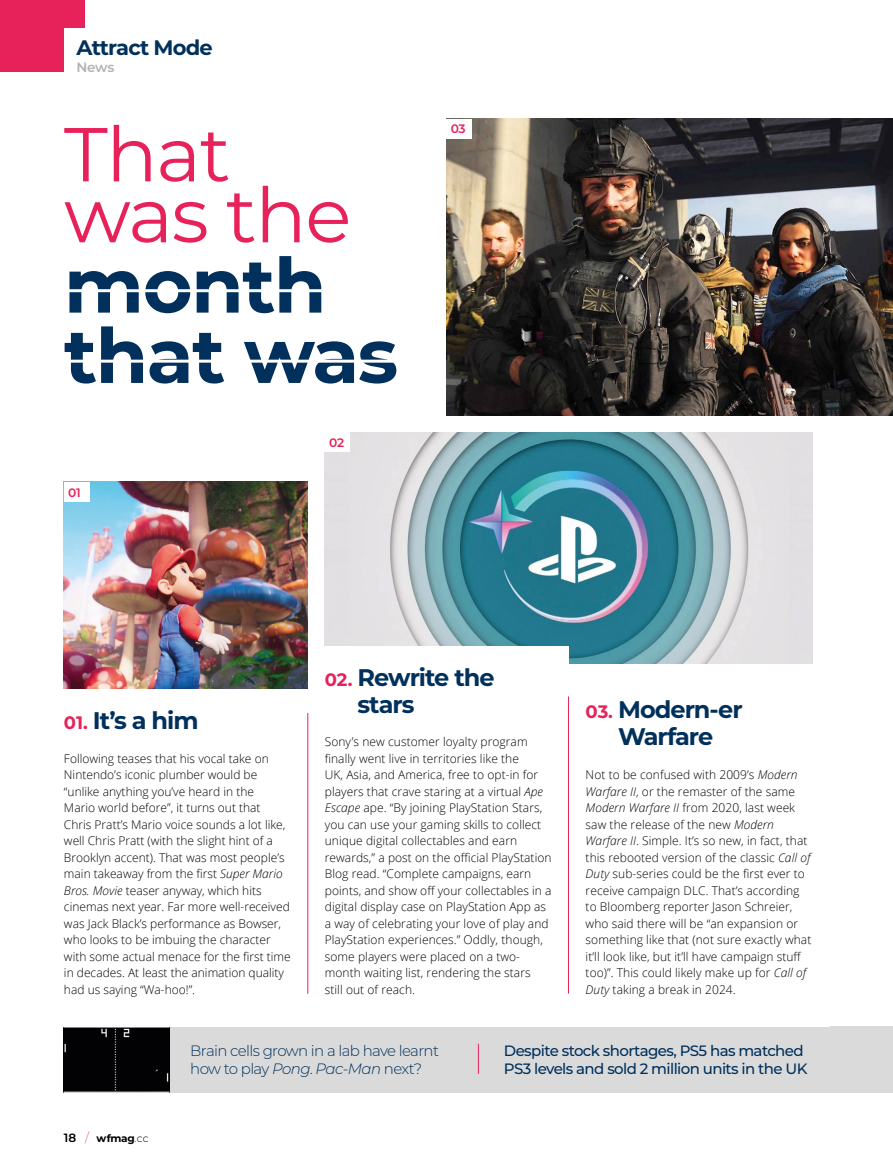
<style>
.page{position:relative;width:893px;height:1174px;background:#fff}
.page>*{position:absolute;margin:0;border:0;box-sizing:border-box;transform-origin:0 0}
.t1{font:700 76.2px/70.3px "Montserrat";letter-spacing:-.02em;color:#00305b}
.t2{font:76.2px/60.9px "Montserrat";letter-spacing:-.02em;color:#e7215a}
.t3{font:700 24px/27px "Montserrat";letter-spacing:-.04em;color:#00305b}
.t4{font:700 21px "Montserrat";letter-spacing:-.04em;color:#00305b}
.t5{font:500 15px/18.5px "Montserrat";letter-spacing:-.04em;color:#00305b}
.t6{font:300 15px/18.5px "Montserrat";letter-spacing:-.04em;color:#00305b}
.t7{font:600 13.5px "Montserrat";color:#b3b2b2}
.t8{font:600 12.3px "Montserrat";color:#e7215a}
.t9{font:300 12px/16.5px "Open Sans";letter-spacing:.005em;color:#000}
.t10{font:700 10.5px "Montserrat";letter-spacing:-.02em;color:#000}
.s1{font-size:18px;color:#e7215a}
.s2{font-style:italic}
.s3{font-weight:600;font-size:12px}
.s4{font-weight:200;font-size:12.9px;color:#e51842}
.s5{font-weight:300}
</style>
<div class="page">
<div style="left:0;top:0;width:85px;height:72px;background:#e7215a"></div>
<div style="left:64px;top:29px;width:87px;height:57px;background:#fff"></div>
<img style="left:64px;top:482px;width:243px;height:207px">
<img style="left:325px;top:432px;width:487px;height:231px">
<div style="left:64px;top:1026px;width:829px;height:66px;background:#dadada"></div>
<hr style="left:478px;top:1043px;width:1px;height:31px;background:#e7215a">
<div style="left:64px;top:482px;width:25px;height:20px;background:#fff"></div>
<div style="left:325px;top:432px;width:25px;height:20px;background:#fff"></div>
<img style="left:64px;top:1026px;width:106px;height:66px">
<div style="left:308px;top:646px;width:261px;height:380px;background:#fff"></div>
<hr style="left:307px;top:713px;width:1px;height:280px;background:#e7215a">
<hr style="left:568px;top:696px;width:1px;height:297px;background:#e7215a">
<img style="left:446px;top:119px;width:447px;height:297px">
<div style="left:446px;top:119px;width:26px;height:20px;background:#fff"></div>
<h3 class="t4" style="left:77px;top:33px;width:137px">Attract Mode</h3>
<p class="t7" style="left:77px;top:58px;width:39px">News</p>
<h1 class="t2" style="left:64px;top:121px;width:289px">That was the</h1>
<h1 class="t1" style="left:64px;top:246px;width:336px">month that was</h1>
<p class="t8" style="left:68px;top:483px;width:14px">01</p>
<p class="t8" style="left:329px;top:434px;width:17px">02</p>
<p class="t8" style="left:451px;top:120px;width:17px">03</p>
<h2 class="t3" style="left:64px;top:705px;width:136px"><span class="s1">01.</span> It’s a him</h2>
<p class="t9" style="left:64px;top:749px;width:228px">Following teases that his vocal take on Nintendo’s iconic plumber would be “unlike anything you’ve heard in the<br>Mario world before”, it turns out that Chris Pratt’s Mario voice sounds a lot like, well Chris Pratt (with the slight hint of a Brooklyn accent). That was most people’s main takeaway from the first <span class="s2">Super Mario Bros. Movie</span> teaser anyway, which hits cinemas next year. Far more well-received was Jack Black’s performance as Bowser, who looks to be imbuing the character with some actual menace for the first time in decades. At least the animation quality had us saying “Wa-hoo!”.</p>
<h2 class="t3" style="left:358px;top:662px;width:139px;text-indent:-33px"><span class="s1">02.</span> Rewrite the stars</h2>
<p class="t9" style="left:325px;top:733px;width:228px">Sony’s new customer loyalty program finally went live in territories like the<br>UK, Asia, and America, free to opt-in for players that crave staring at a virtual <span class="s2">Ape Escape</span> ape. “By joining PlayStation Stars, you can use your gaming skills to collect unique digital collectables and earn rewards,” a post on the official PlayStation Blog read. “Complete campaigns, earn points, and show off your collectables in a digital display case on PlayStation App as a way of celebrating your love of play and PlayStation experiences.” Oddly, though, some players were placed on a two&shy;month waiting list, rendering the stars still out of reach.</p>
<h2 class="t3" style="left:586px;top:695px;width:159px;text-align:center"><span class="s1">03.</span> Modern-er<br>Warfare</h2>
<p class="t9" style="left:586px;top:766px;width:227px">Not to be confused with 2009’s <span class="s2">Modern Warfare II</span>, or the remaster of the same <span class="s2">Modern Warfare II</span> from 2020, last week saw the release of the new <span class="s2">Modern Warfare II</span>. Simple. It’s so new, in fact, that this rebooted version of the classic <span class="s2">Call of Duty</span> sub-series could be the first ever to receive campaign DLC. That’s according to Bloomberg reporter Jason Schreier, who said there will be “an expansion or something like that (not sure exactly what it’ll look like, but it’ll have campaign stuff too)”. This could likely make up for <span class="s2">Call of Duty</span> taking a break in 2024.</p>
<p class="t10" style="left:64px;top:1130px;width:86px"><span class="s3">18</span> <span class="s4">/</span> wfmag<span class="s5">.cc</span></p>
<p class="t6" style="left:190px;top:1040px;width:250px">Brain cells grown in a lab have learnt how to play <span class="s2">Pong</span>. <span class="s2">Pac-Man</span> next?</p>
<p class="t5" style="left:504px;top:1040px;width:305px">Despite stock shortages, PS5 has matched<br>PS3 levels and sold 2 million units in the UK</p>
</div>
